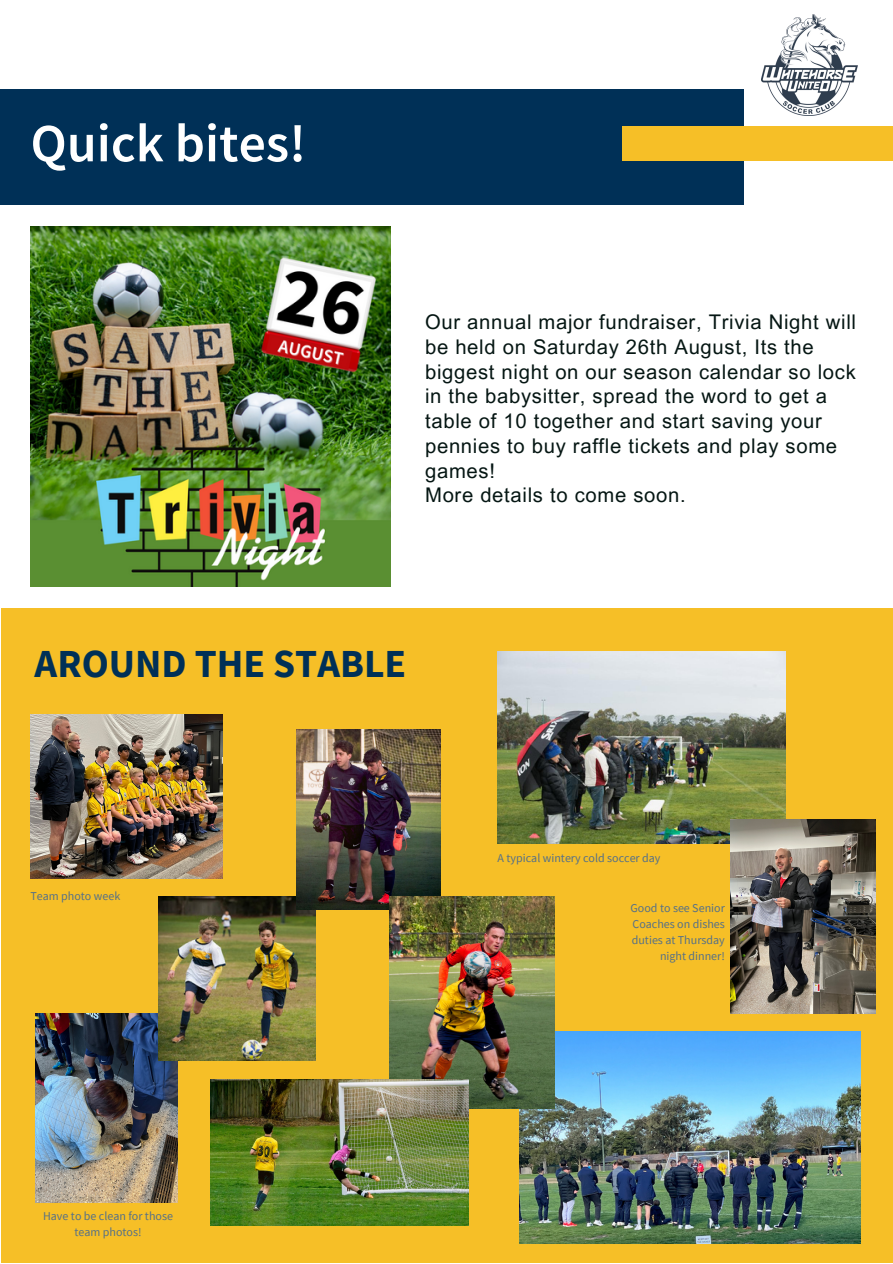
<style>
.page{position:relative;width:893px;height:1264px;background:#fff}
.page>*{position:absolute;margin:0;border:0;box-sizing:border-box;transform-origin:0 0}
.t1{font:600 53.85px "Source Sans Pro";color:#fff}
.t2{font:700 39.6px "Source Sans Pro";color:#003057}
.t3{font:20.25px/24.8px "Arial MT Pro";letter-spacing:.035em;color:#051613}
.t4{font:12px/16px "Source Sans Pro";color:#557088;text-align:center}
</style>
<div class="page">
<div style="left:0;top:89px;width:744px;height:116px;background:#003057"></div>
<img style="left:761px;top:15px;width:96px;height:101px">
<div style="left:622px;top:127px;width:270px;height:34px;background:#f6bf27"></div>
<div style="left:2px;top:608px;width:890px;height:654px;background:#f6bf27"></div>
<img style="left:30px;top:226px;width:360px;height:360px">
<img style="left:36px;top:1013px;width:141px;height:189px">
<img style="left:497px;top:651px;width:288px;height:192px">
<img style="left:30px;top:714px;width:193px;height:164px">
<img style="left:519px;top:1031px;width:341px;height:212px">
<img style="left:158px;top:896px;width:157px;height:164px">
<img style="left:297px;top:729px;width:143px;height:180px">
<img style="left:390px;top:896px;width:164px;height:212px">
<img style="left:210px;top:1079px;width:259px;height:146px">
<img style="left:730px;top:819px;width:145px;height:194px">
<p class="t1" style="left:30px;top:108px;width:277px">Quick bites!</p>
<p class="t3" style="left:425px;top:312px;width:432px">Our annual major fundraiser, Trivia Night will be held on Saturday 26th August, Its the biggest night on our season calendar so lock in the babysitter, spread the word to get a table of 10 together and start saving your pennies to buy raffle tickets and play some games!</p>
<p class="t3" style="left:425px;top:485px;width:262px">More details to come soon.</p>
<p class="t2" style="left:35px;top:638px;width:373px">AROUND THE STABLE</p>
<p class="t4" style="left:30px;top:887px;width:91px">Team photo week</p>
<p class="t4" style="left:497px;top:850px;width:164px">A typical wintery cold soccer day</p>
<p class="t4" style="left:630px;top:899px;width:96px;text-align:right">Good to see Senior<br>Coaches on dishes duties at Thursday night dinner!</p>
<p class="t4" style="left:43px;top:1207px;width:131px">Have to be clean for those team photos!</p>
</div>
